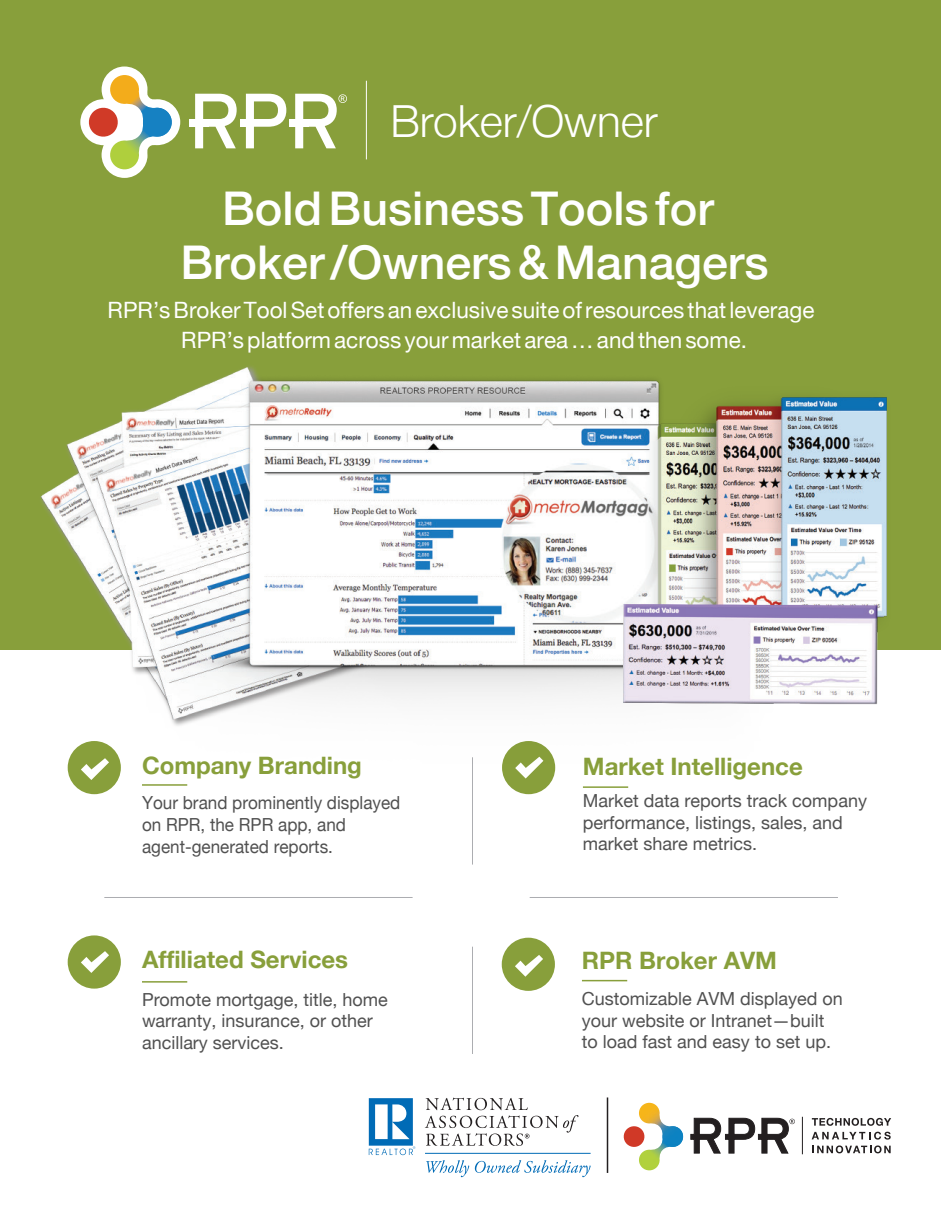
<style>
.page{position:relative;width:945px;height:1215px;background:#fff}
.page>*{position:absolute;margin:0;border:0;box-sizing:border-box;transform-origin:0 0}
.t1{font:500 46.5px/54px "Helvetica Neue";color:#fff;text-align:center}
.t2{font:300 44.25px "Helvetica Neue";color:#fff}
.t3{font:700 24px "Helvetica Neue";color:#889f3b}
.t4{font:22.5px/30px "Helvetica Neue";color:#fff;text-align:center}
.t5{font:18px/21.6px "Helvetica Neue";color:#515151}
.t6{font:18px/21.6px "Helvetica Neue";color:#515151;scale:.95 1}
</style>
<div class="page">
<div style="left:1px;top:0;width:940px;height:650px;background:#889f3b"></div>
<hr style="left:366px;top:81px;width:1px;height:78px;background:#fff">
<svg style="left:195px;top:94px;width:42px;height:54px"></svg>
<svg style="left:246px;top:94px;width:40px;height:54px"></svg>
<svg style="left:295px;top:94px;width:52px;height:54px"></svg>
<div style="left:190px;top:119px;width:19px;height:7px;background:#fff"></div>
<div style="left:240px;top:119px;width:11px;height:7px;background:#fff"></div>
<div style="left:290px;top:119px;width:19px;height:7px;background:#fff"></div>
<svg style="left:80px;top:67px;width:100px;height:111px"></svg>
<hr style="left:802px;top:1117px;width:1px;height:37px;background:#231f20">
<svg style="left:690px;top:1118px;width:105px;height:36px"></svg>
<svg style="left:812px;top:1118px;width:79px;height:8px"></svg>
<svg style="left:812px;top:1132px;width:79px;height:21px"></svg>
<img style="left:639px;top:1148px;width:26px;height:23px">
<img style="left:639px;top:1103px;width:45px;height:45px">
<svg style="left:623px;top:1125px;width:22px;height:23px"></svg>
<hr style="left:607px;top:1097px;width:1px;height:76px;background:#231f20">
<hr style="left:425px;top:1153px;width:166px;height:1px;background:#006bb6">
<svg style="left:426px;top:1160px;width:43px;height:17px"></svg>
<svg style="left:475px;top:1160px;width:116px;height:17px"></svg>
<svg style="left:369px;top:1098px;width:46px;height:57px"></svg>
<svg style="left:425px;top:1098px;width:154px;height:48px"></svg>
<hr style="left:472px;top:757px;width:1px;height:108px;background:#acadb1">
<hr style="left:472px;top:947px;width:1px;height:107px;background:#acadb1">
<hr style="left:530px;top:897px;width:308px;height:1px;background:#acadb1">
<hr style="left:104px;top:897px;width:309px;height:1px;background:#acadb1">
<hr style="left:582px;top:980px;width:45px;height:1px;background:#889f3b">
<div style="left:68px;top:741px;width:53px;height:53px;background:#889f3b;border-radius:50%"></div>
<hr style="left:142px;top:981px;width:45px;height:2px;background:#889f3b">
<div style="left:68px;top:935px;width:53px;height:54px;background:#889f3b;border-radius:50%"></div>
<svg style="left:81px;top:951px;width:28px;height:22px"></svg>
<hr style="left:583px;top:786px;width:45px;height:2px;background:#889f3b">
<div style="left:502px;top:741px;width:53px;height:53px;background:#889f3b;border-radius:50%"></div>
<div style="left:502px;top:938px;width:53px;height:53px;background:#889f3b;border-radius:50%"></div>
<svg style="left:515px;top:955px;width:28px;height:22px"></svg>
<img style="left:0;top:349px;width:887px;height:438px">
<h2 class="t2" style="left:390px;top:86px;width:269px">Broker/Owner</h2>
<h1 class="t1" style="left:180px;top:178px;width:589px">Bold Business Tools for<br>Broker /Owners &amp; Managers</h1>
<p class="t4" style="left:108px;top:296px;width:708px">RPR’s Broker Tool Set offers an exclusive suite of resources that leverage<br>RPR’s platform across your market area … and then some.</p>
<h3 class="t3" style="left:142px;top:746px;width:221px">Company Branding</h3>
<p class="t6" style="left:142px;top:793px;width:274px">Your brand prominently displayed on RPR, the RPR app, and agent-generated reports.</p>
<h3 class="t3" style="left:142px;top:941px;width:208px">Affiliated Services</h3>
<p class="t5" style="left:142px;top:990px;width:247px">Promote mortgage, title, home warranty, insurance, or other ancillary services.</p>
<h3 class="t3" style="left:583px;top:748px;width:221px">Market Intelligence</h3>
<p class="t5" style="left:583px;top:791px;width:286px">Market data reports track company performance, listings, sales, and market share metrics.</p>
<h3 class="t3" style="left:582px;top:941px;width:197px">RPR Broker AVM</h3>
<p class="t5" style="left:582px;top:989px;width:263px">Customizable AVM displayed on your website or Intranet—built to load fast and easy to set up.</p>
</div>
